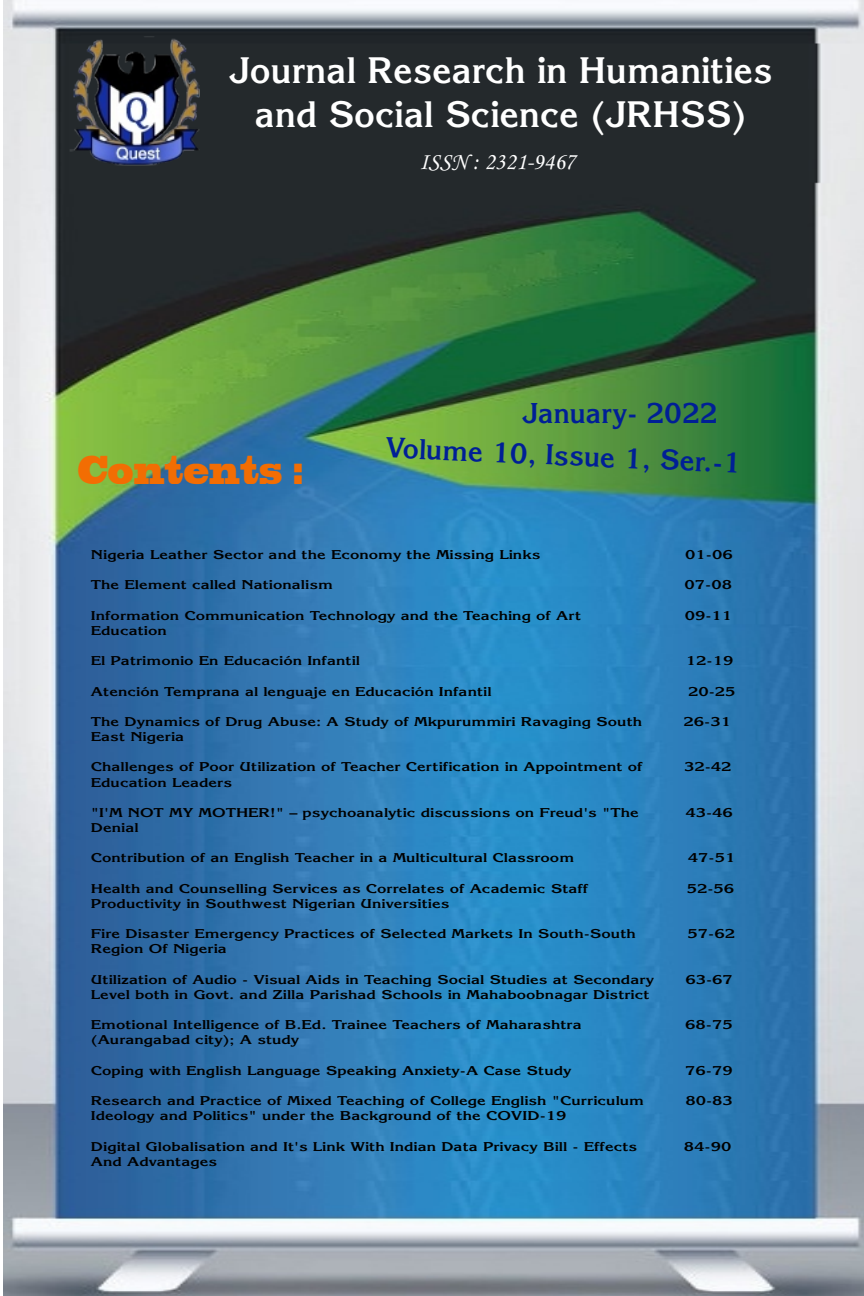
<style>
.page{position:relative;width:864px;height:1296px;background:#fff}
.page>*{position:absolute;margin:0;border:0;box-sizing:border-box;transform-origin:0 0}
.t1{font:700 37.9px "Blackoak Std";color:#f26d03;scale:.51 1}
.t2{font:700 36px/43.7px "Korinna";color:#fff;text-align:center}
.t3{font:700 28px "Korinna";color:#001f96}
.t4{font:24px "Monotype Corsiva";color:#fff}
.t5{font:700 12.5px "Korinna";color:#000;scale:1.29 1}
</style>
<div class="page">
<img style="left:4px;top:0;width:860px;height:1296px">
<img style="left:59px;top:36px;width:147px;height:132px">
<svg style="left:706px;top:452px;width:31px;height:21px"></svg>
<h2 class="t2" style="left:229px;top:53px;width:545px">Journal Research in Humanities and Social Science (JRHSS)</h2>
<h3 class="t4" style="left:420px;top:152px;width:157px">ISSN : 2321-9467</h3>
<h1 class="t1" style="left:77px;top:456px;width:446px">Contents :</h1>
<h3 class="t3" style="left:522px;top:403px;width:197px">January- 2022</h3>
<h3 class="t3" style="left:386px;top:435px;width:322px;rotate:3deg">Volume 10, Issue 1, Ser</h3>
<p class="t5" style="left:91px;top:550px;width:350px">Nigeria Leather Sector and the Economy the Missing Links</p>
<p class="t5" style="left:685px;top:550px;width:38px">01-06</p>
<p class="t5" style="left:91px;top:580px;width:189px">The Element called Nationalism</p>
<p class="t5" style="left:685px;top:580px;width:38px">07-08</p>
<p class="t5" style="left:91px;top:611px;width:382px">Information Communication Technology and the Teaching of Art</p>
<p class="t5" style="left:685px;top:611px;width:38px">09-11</p>
<p class="t5" style="left:91px;top:626px;width:60px">Education</p>
<p class="t5" style="left:91px;top:656px;width:210px">El Patrimonio En Educación Infantil</p>
<p class="t5" style="left:686px;top:656px;width:38px">12-19</p>
<p class="t5" style="left:91px;top:687px;width:312px">Atención Temprana al lenguaje en Educación Infantil</p>
<p class="t5" style="left:688px;top:687px;width:38px">20-25</p>
<p class="t5" style="left:91px;top:717px;width:429px">The Dynamics of Drug Abuse: A Study of Mkpurummiri Ravaging South</p>
<p class="t5" style="left:684px;top:717px;width:38px">26-31</p>
<p class="t5" style="left:91px;top:732px;width:74px">East Nigeria</p>
<p class="t5" style="left:91px;top:762px;width:429px">Challenges of Poor Utilization of Teacher Certification in Appointment of</p>
<p class="t5" style="left:684px;top:762px;width:38px">32-42</p>
<p class="t5" style="left:91px;top:778px;width:111px">Education Leaders</p>
<p class="t5" style="left:91px;top:808px;width:426px">"I'M NOT MY MOTHER!" – psychoanalytic discussions on Freud's "The</p>
<p class="t5" style="left:685px;top:808px;width:38px">43-46</p>
<p class="t5" style="left:91px;top:823px;width:39px">Denial</p>
<p class="t5" style="left:91px;top:853px;width:376px">Contribution of an English Teacher in a Multicultural Classroom</p>
<p class="t5" style="left:688px;top:853px;width:38px">47-51</p>
<p class="t5" style="left:91px;top:884px;width:387px">Health and Counselling Services as Correlates of Academic Staff</p>
<p class="t5" style="left:687px;top:884px;width:38px">52-56</p>
<p class="t5" style="left:91px;top:899px;width:279px">Productivity in Southwest Nigerian Universities</p>
<p class="t5" style="left:91px;top:929px;width:424px">Fire Disaster Emergency Practices of Selected Markets In South-South</p>
<p class="t5" style="left:688px;top:929px;width:38px">57-62</p>
<p class="t5" style="left:91px;top:944px;width:107px">Region Of Nigeria</p>
<p class="t5" style="left:91px;top:975px;width:438px">Utilization of Audio - Visual Aids in Teaching Social Studies at Secondary</p>
<p class="t5" style="left:685px;top:975px;width:38px">63-67</p>
<p class="t5" style="left:91px;top:990px;width:435px">Level both in Govt. and Zilla Parishad Schools in Mahaboobnagar District</p>
<p class="t5" style="left:91px;top:1020px;width:382px">Emotional Intelligence of B.Ed. Trainee Teachers of Maharashtra</p>
<p class="t5" style="left:685px;top:1020px;width:38px">68-75</p>
<p class="t5" style="left:91px;top:1035px;width:163px">(Aurangabad city); A study</p>
<p class="t5" style="left:91px;top:1066px;width:374px">Coping with English Language Speaking Anxiety-A Case Study</p>
<p class="t5" style="left:685px;top:1066px;width:38px">76-79</p>
<p class="t5" style="left:91px;top:1096px;width:430px">Research and Practice of Mixed Teaching of College English "Curriculum</p>
<p class="t5" style="left:685px;top:1096px;width:38px">80-83</p>
<p class="t5" style="left:91px;top:1111px;width:370px">Ideology and Politics" under the Background of the COVID-19</p>
<p class="t5" style="left:91px;top:1142px;width:425px">Digital Globalisation and It's Link With Indian Data Privacy Bill - Effects</p>
<p class="t5" style="left:684px;top:1142px;width:38px">84-90</p>
<p class="t5" style="left:91px;top:1157px;width:99px">And Advantages</p>
</div>
